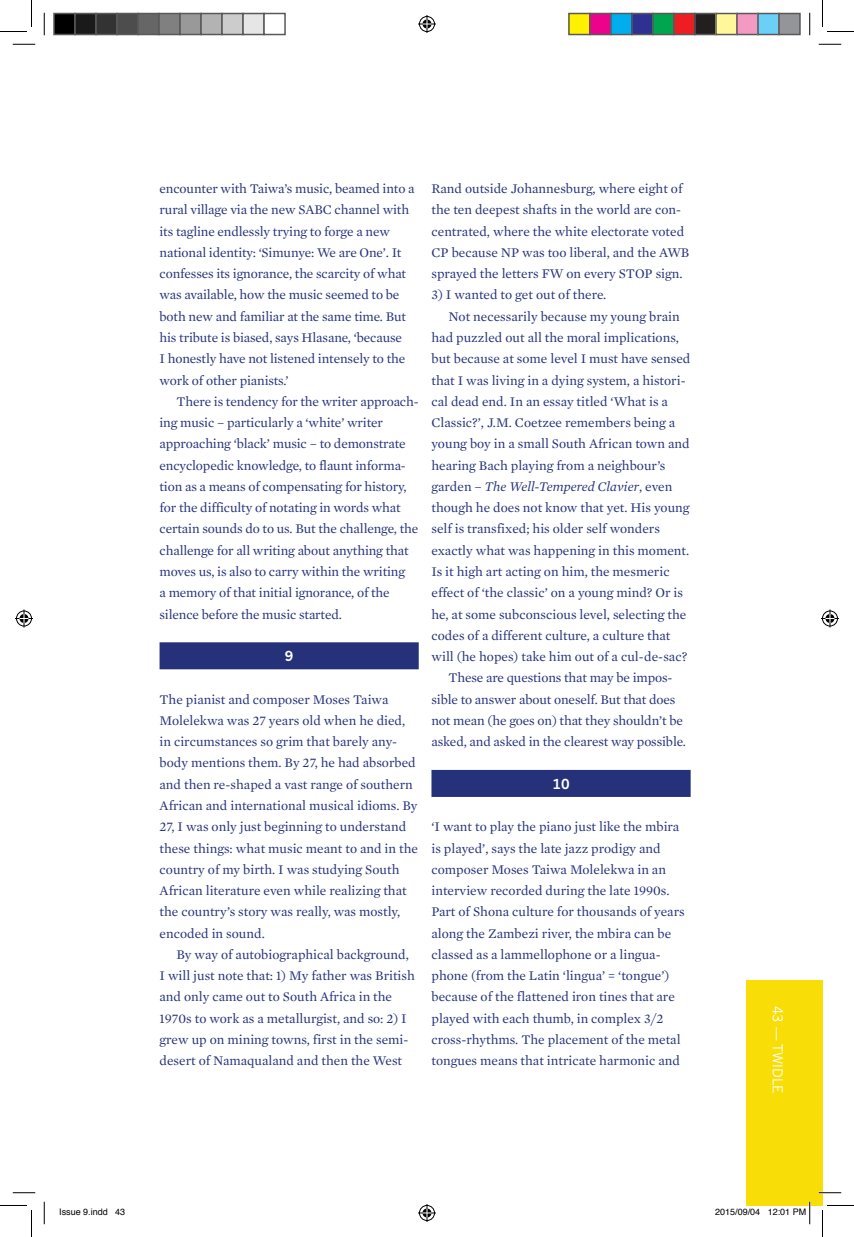
<style>
.page{position:relative;width:854px;height:1237px;background:#fff}
.page>*{position:absolute;margin:0;border:0;box-sizing:border-box;transform-origin:0 0}
.t1{font:13.5px/21.3px "Mercury Text G1 Roman";color:#253279}
.t2{font:italic 13.5px "Mercury Text G1";color:#253279}
.t3{font:13.5px "News Gothic MT Std";color:#fff}
.t4{font:700 13.5px "News Gothic MT Std";color:#fff}
.t5{font:9px "Helvetica";color:#000}
.s1{font-family:"Mercury Text G1 Roman";font-style:normal}
</style>
<div class="page">
<div style="left:746px;top:980px;width:76px;height:225px;background:#f9dd07"></div>
<div style="left:160px;top:642px;width:259px;height:27px;background:#253279"></div>
<div style="left:431px;top:770px;width:260px;height:27px;background:#253279"></div>
<hr style="left:819px;top:1191px;width:22px;height:2px;background:#fff">
<hr style="left:809px;top:1201px;width:2px;height:23px;background:#fff">
<svg style="left:13px;top:44px;width:22px;height:1px"></svg>
<svg style="left:819px;top:44px;width:22px;height:1px"></svg>
<svg style="left:13px;top:1192px;width:22px;height:1px"></svg>
<svg style="left:819px;top:1192px;width:22px;height:1px"></svg>
<svg style="left:44px;top:13px;width:1px;height:22px"></svg>
<svg style="left:44px;top:1201px;width:1px;height:23px"></svg>
<svg style="left:809px;top:13px;width:1px;height:22px"></svg>
<svg style="left:0;top:0;width:32px;height:32px"></svg>
<svg style="left:0;top:1205px;width:32px;height:32px"></svg>
<svg style="left:822px;top:0;width:32px;height:32px"></svg>
<svg style="left:822px;top:1205px;width:32px;height:32px"></svg>
<svg style="left:418px;top:15px;width:18px;height:18px"></svg>
<svg style="left:418px;top:1204px;width:18px;height:18px"></svg>
<svg style="left:15px;top:609px;width:18px;height:18px"></svg>
<svg style="left:821px;top:609px;width:18px;height:18px"></svg>
<div style="left:54px;top:14px;width:21px;height:21px;background:#000"></div>
<div style="left:53px;top:13px;width:23px;height:22px;border:2px solid #595959"></div>
<div style="left:75px;top:14px;width:21px;height:21px;background:#1a1a1a"></div>
<div style="left:74px;top:13px;width:23px;height:22px;border:2px solid #595959"></div>
<div style="left:96px;top:14px;width:21px;height:21px;background:#333"></div>
<div style="left:95px;top:13px;width:23px;height:22px;border:2px solid #595959"></div>
<div style="left:117px;top:14px;width:21px;height:21px;background:#4d4d4d"></div>
<div style="left:116px;top:13px;width:23px;height:22px;border:2px solid #595959"></div>
<div style="left:138px;top:14px;width:21px;height:21px;background:#666"></div>
<div style="left:137px;top:13px;width:23px;height:22px;border:2px solid #595959"></div>
<div style="left:159px;top:14px;width:21px;height:21px;background:#808080"></div>
<div style="left:158px;top:13px;width:23px;height:22px;border:2px solid #595959"></div>
<div style="left:180px;top:14px;width:21px;height:21px;background:#999"></div>
<div style="left:179px;top:13px;width:23px;height:22px;border:2px solid #595959"></div>
<div style="left:201px;top:14px;width:21px;height:21px;background:#b3b3b3"></div>
<div style="left:200px;top:13px;width:23px;height:22px;border:2px solid #595959"></div>
<div style="left:222px;top:14px;width:21px;height:21px;background:#ccc"></div>
<div style="left:221px;top:13px;width:23px;height:22px;border:2px solid #595959"></div>
<div style="left:243px;top:14px;width:21px;height:21px;background:#e6e6e6"></div>
<div style="left:242px;top:13px;width:23px;height:22px;border:2px solid #595959"></div>
<div style="left:263px;top:13px;width:23px;height:22px;border:2px solid #595959"></div>
<div style="left:569px;top:14px;width:21px;height:21px;background:#fff101"></div>
<div style="left:568px;top:13px;width:23px;height:22px;border:2px solid #595959"></div>
<div style="left:590px;top:14px;width:21px;height:21px;background:#ed028c"></div>
<div style="left:589px;top:13px;width:23px;height:22px;border:2px solid #595959"></div>
<div style="left:611px;top:14px;width:21px;height:21px;background:#00aeef"></div>
<div style="left:610px;top:13px;width:23px;height:22px;border:2px solid #595959"></div>
<div style="left:632px;top:14px;width:21px;height:21px;background:#2e3092"></div>
<div style="left:631px;top:13px;width:23px;height:22px;border:2px solid #595959"></div>
<div style="left:653px;top:14px;width:21px;height:21px;background:#00a54f"></div>
<div style="left:652px;top:13px;width:23px;height:22px;border:2px solid #595959"></div>
<div style="left:674px;top:14px;width:21px;height:21px;background:#ee1d23"></div>
<div style="left:673px;top:13px;width:23px;height:22px;border:2px solid #595959"></div>
<div style="left:695px;top:14px;width:21px;height:21px;background:#231f20"></div>
<div style="left:694px;top:13px;width:23px;height:22px;border:2px solid #595959"></div>
<div style="left:716px;top:14px;width:21px;height:21px;background:#fff79a"></div>
<div style="left:715px;top:13px;width:23px;height:22px;border:2px solid #595959"></div>
<div style="left:737px;top:14px;width:21px;height:21px;background:#f499c2"></div>
<div style="left:736px;top:13px;width:23px;height:22px;border:2px solid #595959"></div>
<div style="left:758px;top:14px;width:21px;height:21px;background:#6bcff6"></div>
<div style="left:757px;top:13px;width:23px;height:22px;border:2px solid #595959"></div>
<div style="left:779px;top:14px;width:21px;height:21px;background:#939598"></div>
<div style="left:778px;top:13px;width:23px;height:22px;border:2px solid #595959"></div>
<svg style="left:768px;top:1201px;width:42px;height:23px"></svg>
<p class="t1" style="left:160px;top:178px;width:257px">encounter with Taiwa’s music, beamed into a rural village via the new SABC channel with its tagline endlessly trying to forge a new national identity: ‘Simunye: We are One’. It confesses its ignorance, the scarcity of what was available, how the music seemed to be both new and familiar at the same time. But his tribute is biased, says Hlasane, ‘because<br>I honestly have not listened intensely to the work of other pianists.’</p>
<p class="t1" style="left:160px;top:391px;width:261px;text-indent:17px">There is tendency for the writer approach&shy;ing music – particularly a ‘white’ writer approaching ‘black’ music – to demonstrate encyclopedic knowledge, to flaunt informa&shy;tion as a means of compensating for history, for the difficulty of notating in words what certain sounds do to us. But the challenge, the challenge for all writing about anything that moves us, is also to carry within the writing<br>a memory of that initial ignorance, of the silence before the music started.</p>
<p class="t4" style="left:285px;top:648px;width:10px">9</p>
<p class="t1" style="left:160px;top:688px;width:260px">The pianist and composer Moses Taiwa Molelekwa was 27 years old when he died, in circumstances so grim that barely any&shy;body mentions them. By 27, he had absorbed and then re-shaped a vast range of southern African and international musical idioms. By 27, I was only just beginning to understand these things: what music meant to and in the country of my birth. I was studying South African literature even while realizing that the country’s story was really, was mostly, encoded in sound.</p>
<p class="t1" style="left:160px;top:943px;width:257px;text-indent:17px">By way of autobiographical background, I will just note that: 1) My father was British and only came out to South Africa in the 1970s to work as a metallurgist, and so: 2) I grew up on mining towns, first in the semi&shy;desert of Namaqualand and then the West</p>
<p class="t1" style="left:431px;top:178px;width:259px">Rand outside Johannesburg, where eight of the ten deepest shafts in the world are con&shy;centrated, where the white electorate voted CP because NP was too liberal, and the AWB sprayed the letters FW on every STOP sign.</p>
<p class="t1" style="left:431px;top:284px;width:176px">3) I wanted to get out of there.</p>
<p class="t1" style="left:448px;top:306px;width:233px">Not necessarily because my young brain</p>
<p class="t1" style="left:431px;top:327px;width:249px">had puzzled out all the moral implications,</p>
<p class="t1" style="left:431px;top:348px;width:260px">but because at some level I must have sensed</p>
<p class="t1" style="left:431px;top:369px;width:256px">that I was living in a dying system, a histori-</p>
<p class="t1" style="left:431px;top:391px;width:238px">cal dead end. In an essay titled ‘What is a</p>
<p class="t1" style="left:431px;top:412px;width:245px">Classic?’, J.M. Coetzee remembers being a</p>
<p class="t1" style="left:431px;top:433px;width:260px">young boy in a small South African town and</p>
<p class="t1" style="left:431px;top:454px;width:235px">hearing Bach playing from a neighbour’s</p>
<p class="t2" style="left:431px;top:478px;width:242px"><span class="s1">garden –</span> The Well-Tempered Clavier<span class="s1">, even</span></p>
<p class="t1" style="left:431px;top:497px;width:260px">though he does not know that yet. His young</p>
<p class="t1" style="left:431px;top:518px;width:230px">self is transfixed; his older self wonders</p>
<p class="t1" style="left:431px;top:539px;width:259px">exactly what was happening in this moment.</p>
<p class="t1" style="left:431px;top:561px;width:240px">Is it high art acting on him, the mesmeric</p>
<p class="t1" style="left:431px;top:582px;width:253px">effect of ‘the classic’ on a young mind? Or is</p>
<p class="t1" style="left:431px;top:603px;width:256px">he, at some subconscious level, selecting the</p>
<p class="t1" style="left:431px;top:625px;width:241px">codes of a different culture, a culture that</p>
<p class="t1" style="left:431px;top:646px;width:257px">will (he hopes) take him out of a cul-de-sac?</p>
<p class="t1" style="left:448px;top:667px;width:226px">These are questions that may be impos-</p>
<p class="t1" style="left:431px;top:688px;width:246px">sible to answer about oneself. But that does</p>
<p class="t1" style="left:431px;top:710px;width:253px">not mean (he goes on) that they shouldn’t be</p>
<p class="t1" style="left:431px;top:731px;width:256px">asked, and asked in the clearest way possible.</p>
<p class="t4" style="left:552px;top:775px;width:19px">10</p>
<p class="t1" style="left:431px;top:816px;width:255px">‘I want to play the piano just like the mbira is played’, says the late jazz prodigy and composer Moses Taiwa Molelekwa in an interview recorded during the late 1990s.<br>Part of Shona culture for thousands of years along the Zambezi river, the mbira can be classed as a lammellophone or a lingua&shy;phone (from the Latin ‘lingua’ = ‘tongue’) because of the flattened iron tines that are played with each thumb, in complex 3/2 cross-rhythms. The placement of the metal tongues means that intricate harmonic and</p>
<p class="t3" style="left:786px;top:1005px;width:89px;rotate:90deg">43 — TWIDLE</p>
<p class="t5" style="left:59px;top:1205px;width:68px">Issue 9.indd 43</p>
<p class="t5" style="left:715px;top:1205px;width:93px">2015/09/04 12:01 PM</p>
</div>
